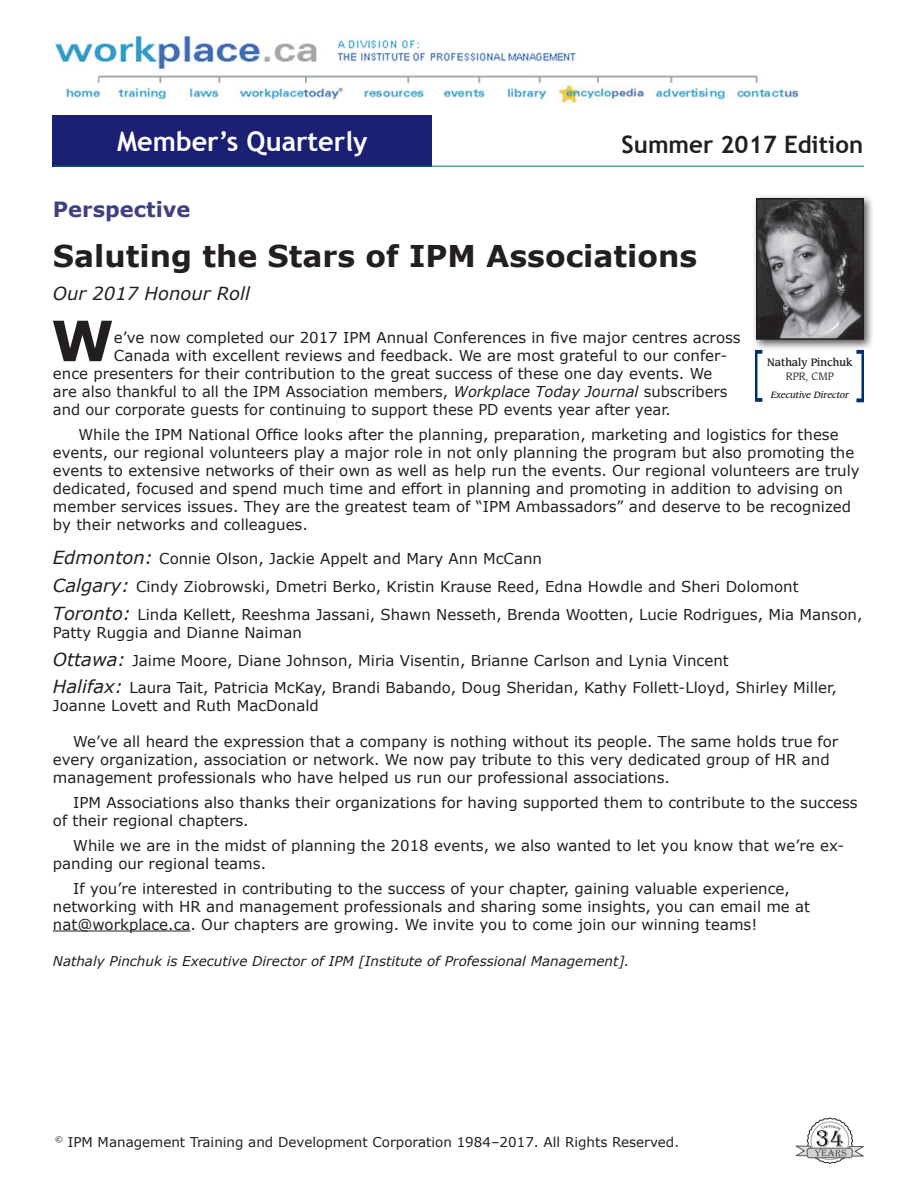
<style>
.page{position:relative;width:918px;height:1188px;background:#fff}
.page>*{position:absolute;margin:0;border:0;box-sizing:border-box;transform-origin:0 0}
.Body_Text_1stline{font:700 55.65px "Verdana";color:#231f20}
.Title_article{font:700 30px "Verdana";color:#231f20}
.t1{font:700 27px "Trebuchet MS";color:#fff}
.t2{font:700 24px "Trebuchet MS";color:#231f20}
.PURPLE_Featurehead{font:700 21px "Verdana";color:#3f4084}
.Subtitle_article{font:italic 18px "Verdana";color:#231f20}
.Body_Text{font:15px/18px "Verdana";color:#231f20}
.Subtitle_article-2{font:15px/18px "Verdana";color:#231f20}
.Body_Text_1stline-2{font:15px "Verdana";color:#231f20}
.t3{font:13.5px "Verdana";color:#231f20}
.Article_writer_credi{font:italic 13.5px "Verdana";color:#231f20}
.caption_name{font:500 10.5px/13.5px "Leawood Std";color:#231f20;text-align:center;scale:.95 1}
.caption_company{font:italic 500 9px "Leawood Std";color:#231f20;scale:.95 1}
.s1{font-style:italic}
.s2{font-style:italic;font-size:18px}
.s3{font-weight:400}
</style>
<div class="page">
<img style="left:55px;top:36px;width:744px;height:67px">
<div style="left:53px;top:115px;width:379px;height:51px;background:#1c2072"></div>
<hr style="left:54px;top:166px;width:810px;height:1px;background:#00765d">
<svg style="left:796px;top:1118px;width:68px;height:46px"></svg>
<div style="left:751px;top:193px;width:124px;height:157px;background:#231f20;opacity:.75"></div>
<img style="left:759px;top:201px;width:102px;height:136px">
<div style="left:756px;top:198px;width:108px;height:142px;border:2px solid #231f20"></div>
<hr style="left:53px;top:931px;width:137px;height:1px;background:#231f20">
<svg style="left:755px;top:350px;width:7px;height:52px"></svg>
<svg style="left:856px;top:350px;width:8px;height:52px"></svg>
<h3 class="t1" style="left:117px;top:124px;width:252px">Member’s Quarterly</h3>
<h3 class="t2" style="left:622px;top:129px;width:243px">Summer 2017 Edition</h3>
<p class="PURPLE_Featurehead" style="left:53px;top:194px;width:139px">Perspective</p>
<p class="Title_article" style="left:53px;top:235px;width:646px">Saluting the Stars of IPM Associations</p>
<p class="Subtitle_article" style="left:53px;top:282px;width:199px">Our 2017 Honour Roll</p>
<p class="Body_Text_1stline" style="left:51px;top:302px;width:64px">W</p>
<p class="Body_Text_1stline-2" style="left:114px;top:327px;width:628px">e’ve now completed our 2017 IPM Annual Conferences in five major centres across</p>
<p class="Body_Text_1stline-2" style="left:114px;top:345px;width:615px">Canada with excellent reviews and feedback. We are most grateful to our confer-</p>
<p class="Body_Text_1stline-2" style="left:53px;top:363px;width:661px">ence presenters for their contribution to the great success of these one day events. We</p>
<p class="Body_Text_1stline-2" style="left:53px;top:381px;width:676px">are also thankful to all the IPM Association members, <span class="s1">Workplace Today Journal</span> subscribers</p>
<p class="Body_Text_1stline-2" style="left:53px;top:399px;width:620px">and our corporate guests for continuing to support these PD events year after year.</p>
<p class="Body_Text" style="left:53px;top:425px;width:808px;text-indent:26px">While the IPM National Office looks after the planning, preparation, marketing and logistics for these events, our regional volunteers play a major role in not only planning the program but also promoting the events to extensive networks of their own as well as help run the events. Our regional volunteers are truly dedicated, focused and spend much time and effort in planning and promoting in addition to advising on member services issues. They are the greatest team of “IPM Ambassadors” and deserve to be recognized by their networks and colleagues.</p>
<p class="Subtitle_article-2" style="left:53px;top:550px;width:491px"><span class="s2">Edmonton:</span> Connie Olson, Jackie Appelt and Mary Ann McCann</p>
<p class="Subtitle_article-2" style="left:53px;top:578px;width:747px"><span class="s2">Calgary:</span> Cindy Ziobrowski, Dmetri Berko, Kristin Krause Reed, Edna Howdle and Sheri Dolomont</p>
<p class="Subtitle_article-2" style="left:53px;top:605px;width:811px"><span class="s2">Toronto:</span> Linda Kellett, Reeshma Jassani, Shawn Nesseth, Brenda Wootten, Lucie Rodrigues, Mia Manson,<br>Patty Ruggia and Dianne Naiman</p>
<p class="Subtitle_article-2" style="left:53px;top:651px;width:677px"><span class="s2">Ottawa:</span> Jaime Moore, Diane Johnson, Miria Visentin, Brianne Carlson and Lynia Vincent</p>
<p class="Subtitle_article-2" style="left:53px;top:679px;width:785px"><span class="s2">Halifax:</span> Laura Tait, Patricia McKay, Brandi Babando, Doug Sheridan, Kathy Follett-Lloyd, Shirley Miller,<br>Joanne Lovett and Ruth MacDonald</p>
<p class="Body_Text" style="left:53px;top:733px;width:787px;text-indent:20px">We’ve all heard the expression that a company is nothing without its people. The same holds true for every organization, association or network. We now pay tribute to this very dedicated group of HR and management professionals who have helped us run our professional associations.</p>
<p class="Body_Text" style="left:53px;top:794px;width:806px;text-indent:20px">IPM Associations also thanks their organizations for having supported them to contribute to the success of their regional chapters.</p>
<p class="Body_Text" style="left:53px;top:836px;width:793px;text-indent:20px">While we are in the midst of planning the 2018 events, we also wanted to let you know that we’re ex&shy;panding our regional teams.</p>
<p class="Body_Text" style="left:53px;top:879px;width:759px;text-indent:20px">If you’re interested in contributing to the success of your chapter, gaining valuable experience, networking with HR and management professionals and sharing some insights, you can email me at nat@workplace.ca. Our chapters are growing. We invite you to come join our winning teams!</p>
<p class="Article_writer_credi" style="left:53px;top:952px;width:578px">Nathaly Pinchuk is Executive Director of IPM [Institute of Professional Management].</p>
<p class="caption_name" style="left:767px;top:356px;width:91px">Nathaly Pinchuk<br><span class="s3">RPR, CMP</span></p>
<p class="caption_company" style="left:771px;top:390px;width:84px">Executive Director</p>
<p class="t3" style="left:55px;top:1133px;width:626px"><sup>©</sup> IPM Management Training and Development Corporation 1984–2017. All Rights Reserved.</p>
</div>
